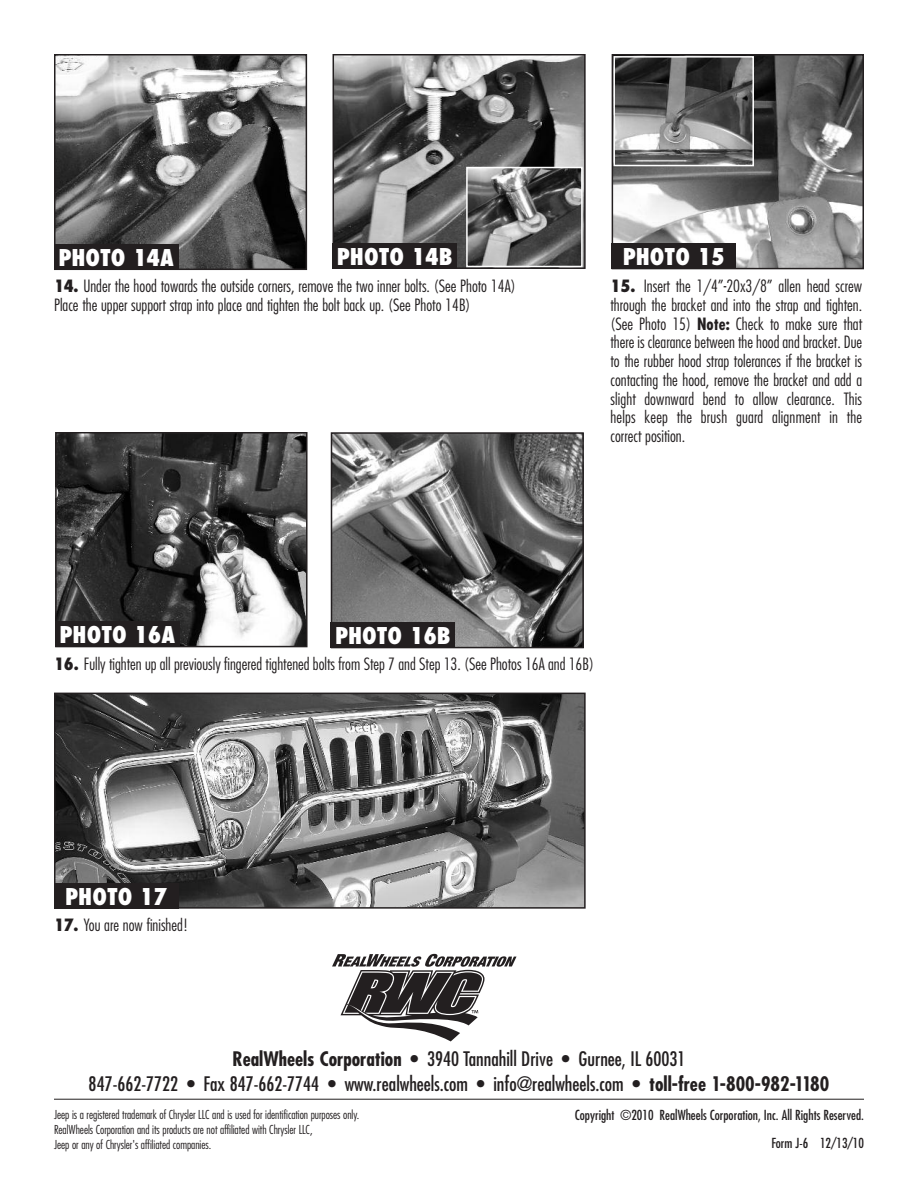
<style>
.page{position:relative;width:918px;height:1188px;background:#fff}
.page>*{position:absolute;margin:0;border:0;box-sizing:border-box;transform-origin:0 0}
.t1{font:800 condensed 22.5px "Futura";color:#fff}
.t2{font:condensed 19.5px/24.8px "Futura";color:#231f20;text-align:center}
.t3{font:300 condensed 16.5px/18.8px "Futura";color:#231f20}
.t4{font:condensed 13.5px/28.8px "Futura";color:#231f20;text-align:right}
.t5{font:300 condensed 12px/15px "Futura";letter-spacing:-.005em;color:#231f20}
.s1{font-weight:800}
.s2{font-weight:700}
</style>
<div class="page">
<hr style="left:54px;top:1099px;width:810px;height:1px;background:#231f20">
<svg style="left:332px;top:954px;width:185px;height:87px"></svg>
<img style="left:57px;top:57px;width:247px;height:210px">
<div style="left:54px;top:54px;width:253px;height:216px;border:2px solid #231f20"></div>
<div style="left:54px;top:244px;width:124px;height:26px;background:#231f20"></div>
<img style="left:336px;top:57px;width:247px;height:209px">
<div style="left:333px;top:54px;width:253px;height:215px;border:2px solid #231f20"></div>
<div style="left:333px;top:243px;width:124px;height:26px;background:#231f20"></div>
<img style="left:469px;top:170px;width:111px;height:94px">
<div style="left:466px;top:167px;width:117px;height:100px;border:2px solid #fff"></div>
<img style="left:615px;top:57px;width:246px;height:209px">
<div style="left:612px;top:54px;width:252px;height:215px;border:2px solid #231f20"></div>
<div style="left:612px;top:243px;width:124px;height:26px;background:#231f20"></div>
<img style="left:57px;top:696px;width:526px;height:210px">
<div style="left:54px;top:693px;width:532px;height:216px;border:2px solid #231f20"></div>
<div style="left:54px;top:883px;width:124px;height:26px;background:#231f20"></div>
<img style="left:616px;top:59px;width:135px;height:104px">
<div style="left:613px;top:56px;width:141px;height:110px;border:2px solid #fff"></div>
<img style="left:58px;top:435px;width:247px;height:209px">
<div style="left:55px;top:432px;width:253px;height:215px;border:2px solid #231f20"></div>
<div style="left:55px;top:621px;width:124px;height:26px;background:#231f20"></div>
<img style="left:334px;top:435px;width:247px;height:210px">
<div style="left:331px;top:432px;width:253px;height:216px;border:2px solid #231f20"></div>
<div style="left:331px;top:622px;width:124px;height:26px;background:#231f20"></div>
<h1 class="t1" style="left:58px;top:248px;width:117px">PHOTO 14A</h1>
<h1 class="t1" style="left:337px;top:247px;width:117px">PHOTO 14B</h1>
<p class="t3" style="left:54px;top:278px;width:463px"><span class="s1">14.</span> Under the hood towards the outside corners, remove the two inner bolts. (See Photo 14A)<br>Place the upper support strap into place and tighten the bolt back up. (See Photo 14B)</p>
<h1 class="t1" style="left:623px;top:248px;width:103px">PHOTO 15</h1>
<p class="t3" style="left:610px;top:278px;width:253px;text-align:justify"><span class="s1">15.</span> Insert the 1/4”-20x3/8” allen head screw through the bracket and into the strap and tighten. (See Photo 15) <span class="s2">Note:</span> Check to make sure that there is clearance between the hood and bracket. Due to the rubber hood strap tolerances if the bracket is contacting the hood, remove the bracket and add a slight downward bend to allow clearance. This helps keep the brush guard alignment in the correct position.</p>
<h1 class="t1" style="left:59px;top:626px;width:117px">PHOTO 16A</h1>
<h1 class="t1" style="left:335px;top:627px;width:117px">PHOTO 16B</h1>
<p class="t3" style="left:54px;top:656px;width:542px"><span class="s1">16.</span> Fully tighten up all previously fingered tightened bolts from Step 7 and Step 13. (See Photos 16A and 16B)</p>
<h1 class="t1" style="left:65px;top:887px;width:103px">PHOTO 17</h1>
<p class="t3" style="left:54px;top:916px;width:136px"><span class="s1">17.</span> You are now finished!</p>
<p class="t2" style="left:89px;top:1048px;width:742px"><span class="s2">RealWheels Corporation</span> • 3940 Tannahill Drive • Gurnee, IL 60031<br>847-662-7722 • Fax 847-662-7744 • www.realwheels.com • info@realwheels.com • <span class="s2">toll-free 1-800-982-1180</span></p>
<p class="t5" style="left:54px;top:1108px;width:307px">Jeep is a registered trademark of Chrysler LLC and is used for identification purposes only.<br>RealWheels Corporation and its products are not affiliated with Chrysler LLC,<br>Jeep or any of Chrysler's affiliated companies.</p>
<p class="t4" style="left:575px;top:1101px;width:291px">Copyright ©2010 RealWheels Corporation, Inc. All Rights Reserved.<br>Form J-6 12/13/10</p>
</div>
